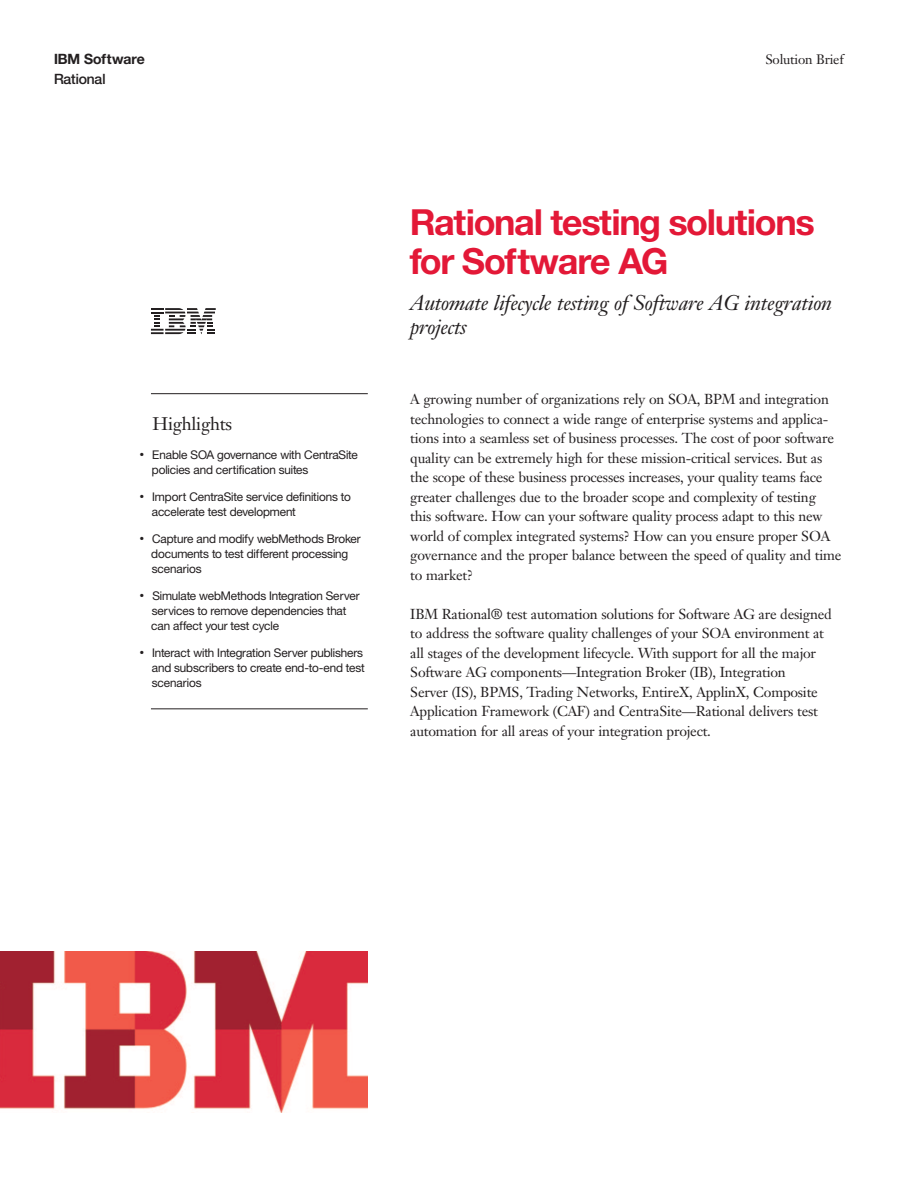
<style>
.page{position:relative;width:918px;height:1188px;background:#fff}
.page>*{position:absolute;margin:0;border:0;box-sizing:border-box;transform-origin:0 0}
.t1{font:700 36px/39px "Helv Neuefor IBM";letter-spacing:-.02em;color:#e31837}
.t2{font:italic 21px/24px "Janson Text LT Pro";letter-spacing:-.015em;color:#231f20}
.t3{font:18px "Janson Text LT Pro";letter-spacing:-.015em;color:#231f20}
.t4{font:14.25px/19.5px "Janson Text LT Pro";letter-spacing:-.015em;color:#231f20}
.t5{font:700 14.25px/20.1px "Helv Neuefor IBM";color:#231f20}
.t6{font:13.5px "Janson Text LT Pro";letter-spacing:-.015em;color:#231f20}
.t7{font:12px/15px "Helv Neuefor IBM";letter-spacing:-.01em;color:#231f20}
.s1{font-weight:500}
</style>
<div class="page">
<svg style="left:151px;top:308px;width:65px;height:26px"></svg>
<hr style="left:151px;top:393px;width:217px;height:1px;background:#231f20">
<hr style="left:151px;top:708px;width:217px;height:1px;background:#231f20">
<img style="left:0;top:952px;width:367px;height:161px">
<h2 class="t5" style="left:54px;top:49px;width:92px">IBM Software<br><span class="s1">Rational</span></h2>
<h2 class="t6" style="left:765px;top:51px;width:80px">Solution Brief</h2>
<h2 class="t3" style="left:153px;top:413px;width:81px">Highlights</h2>
<p class="t7" style="left:152px;top:447px;width:208px">Enable SOA governance with CentraSite policies and certification suites</p>
<p class="t7" style="left:152px;top:489px;width:201px">Import CentraSite service definitions to accelerate test development</p>
<p class="t7" style="left:151px;top:531px;width:211px">Capture and modify webMethods Broker documents to test different processing scenarios</p>
<p class="t7" style="left:151px;top:588px;width:210px">Simulate webMethods Integration Server services to remove dependencies that can affect your test cycle</p>
<p class="t7" style="left:152px;top:645px;width:215px">Interact with Integration Server publishers and subscribers to create end-to-end test scenarios</p>
<h1 class="t1" style="left:410px;top:201px;width:406px">Rational testing solutions for Software AG</h1>
<h2 class="t2" style="left:410px;top:291px;width:423px">Automate lifecycle testing of Software AG integration projects</h2>
<p class="t4" style="left:410px;top:389px;width:433px">A growing number of organizations rely on SOA, BPM and integration technologies to connect a wide range of enterprise systems and applica&shy;tions into a seamless set of business processes. The cost of poor software quality can be extremely high for these mission-critical services. But as the scope of these business processes increases, your quality teams face greater challenges due to the broader scope and complexity of testing<br>this software. How can your software quality process adapt to this new world of complex integrated systems? How can you ensure proper SOA governance and the proper balance between the speed of quality and time to market?</p>
<p class="t4" style="left:410px;top:604px;width:423px">IBM Rational® test automation solutions for Software AG are designed to address the software quality challenges of your SOA environment at all stages of the development lifecycle. With support for all the major Software AG components—Integration Broker (IB), Integration<br>Server (IS), BPMS, Trading Networks, EntireX, ApplinX, Composite Application Framework (CAF) and CentraSite—Rational delivers test automation for all areas of your integration project.</p>
</div>
